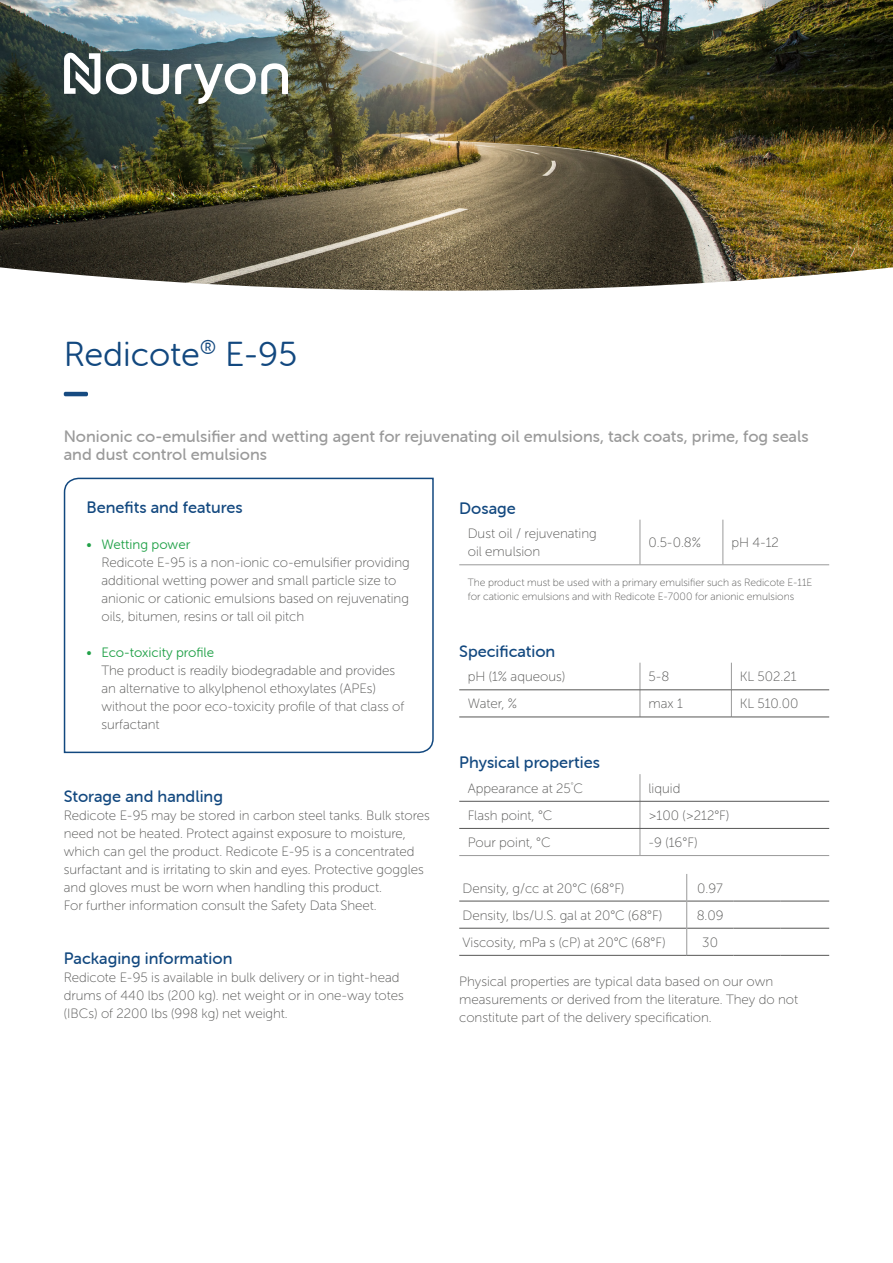
<style>
.page{position:relative;width:893px;height:1263px;background:#fff}
.page>*{position:absolute;margin:0;border:0;box-sizing:border-box;transform-origin:0 0}
._00_Fact_Sheet_Name{font:34.5px "Museo Sans Rounded 300";color:#12487f}
._20_Body_Copy_Intro{font:16.5px/18px "Museo Sans Rounded 500";color:#9a9a9a}
._12_Body_Subheading{font:16.5px "Museo Sans Rounded 500";color:#12487f}
._11_Body_Copy{font:13.5px/18px "Museo Sans Rounded 100";color:#575756}
._15_Body_Copy_Indent{font:13.5px/18px "Museo Sans Rounded 100";color:#575756}
._15_Body_Copy_Indent-2{font:13.5px "Museo Sans Rounded 300";color:#21a148}
._11_Body_Copy-2{font:10.5px/13.5px "Museo Sans Rounded 100";color:#575756}
</style>
<div class="page">
<img style="left:0;top:0;width:893px;height:291px">
<hr style="left:64px;top:392px;width:24px;height:4px;background:#174b81;border-radius:2px">
<hr style="left:640px;top:520px;width:1px;height:44px;background:#9a9a9a">
<hr style="left:722px;top:520px;width:1px;height:44px;background:#9a9a9a">
<hr style="left:459px;top:564px;width:181px;height:1px;background:#9a9a9a">
<hr style="left:640px;top:564px;width:83px;height:1px;background:#9a9a9a">
<hr style="left:723px;top:564px;width:106px;height:1px;background:#9a9a9a">
<svg style="left:640px;top:663px;width:1px;height:54px"></svg>
<svg style="left:731px;top:663px;width:1px;height:54px"></svg>
<hr style="left:459px;top:689px;width:181px;height:1px;background:#575756">
<hr style="left:459px;top:717px;width:181px;height:1px;background:#575756">
<hr style="left:640px;top:689px;width:91px;height:1px;background:#575756">
<hr style="left:640px;top:717px;width:91px;height:1px;background:#575756">
<hr style="left:731px;top:689px;width:98px;height:1px;background:#575756">
<hr style="left:731px;top:717px;width:98px;height:1px;background:#575756">
<svg style="left:640px;top:774px;width:1px;height:81px"></svg>
<hr style="left:459px;top:855px;width:181px;height:1px;background:#9a9a9a">
<hr style="left:640px;top:855px;width:189px;height:1px;background:#9a9a9a">
<hr style="left:459px;top:801px;width:181px;height:1px;background:#575756">
<hr style="left:640px;top:801px;width:189px;height:1px;background:#575756">
<hr style="left:459px;top:828px;width:181px;height:1px;background:#575756">
<hr style="left:640px;top:828px;width:189px;height:1px;background:#575756">
<hr style="left:459px;top:901px;width:227px;height:1px;background:#575756">
<hr style="left:459px;top:928px;width:227px;height:1px;background:#575756">
<hr style="left:687px;top:901px;width:46px;height:1px;background:#575756">
<hr style="left:733px;top:901px;width:47px;height:1px;background:#575756">
<hr style="left:780px;top:901px;width:49px;height:1px;background:#575756">
<hr style="left:687px;top:928px;width:46px;height:1px;background:#575756">
<hr style="left:733px;top:928px;width:47px;height:1px;background:#575756">
<hr style="left:780px;top:928px;width:49px;height:1px;background:#575756">
<hr style="left:459px;top:955px;width:228px;height:1px;background:#575756">
<hr style="left:687px;top:955px;width:46px;height:1px;background:#575756">
<hr style="left:733px;top:955px;width:47px;height:1px;background:#575756">
<hr style="left:780px;top:955px;width:49px;height:1px;background:#575756">
<svg style="left:686px;top:874px;width:1px;height:81px"></svg>
<svg style="left:64px;top:50px;width:224px;height:54px"></svg>
<svg style="left:63px;top:477px;width:371px;height:277px"></svg>
<p class="_00_Fact_Sheet_Name" style="left:64px;top:335px;width:235px">Redicote<sup>®</sup> E-95</p>
<p class="_20_Body_Copy_Intro" style="left:64px;top:427px;width:746px">Nonionic co-emulsifier and wetting agent for rejuvenating oil emulsions, tack coats, prime, fog seals and dust control emulsions</p>
<p class="_12_Body_Subheading" style="left:87px;top:498px;width:158px">Benefits and features</p>
<p class="_15_Body_Copy_Indent-2" style="left:87px;top:537px;width:105px">• Wetting power</p>
<p class="_15_Body_Copy_Indent" style="left:101px;top:553px;width:310px">Redicote E-95 is a non-ionic co-emulsifier providing additional wetting power and small particle size to anionic or cationic emulsions based on rejuvenating oils, bitumen, resins or tall oil pitch</p>
<p class="_15_Body_Copy_Indent-2" style="left:87px;top:645px;width:129px">• Eco-toxicity profile</p>
<p class="_15_Body_Copy_Indent" style="left:101px;top:661px;width:304px">The product is readily biodegradable and provides an alternative to alkylphenol ethoxylates (APEs) without the poor eco-toxicity profile of that class of surfactant</p>
<p class="_12_Body_Subheading" style="left:64px;top:787px;width:161px">Storage and handling</p>
<p class="_11_Body_Copy" style="left:64px;top:806px;width:368px">Redicote E-95 may be stored in carbon steel tanks. Bulk stores need not be heated. Protect against exposure to moisture, which can gel the product. Redicote E-95 is a concentrated surfactant and is irritating to skin and eyes. Protective goggles and gloves must be worn when handling this product.<br>For further information consult the Safety Data Sheet.</p>
<p class="_12_Body_Subheading" style="left:64px;top:949px;width:170px">Packaging information</p>
<p class="_11_Body_Copy" style="left:64px;top:968px;width:341px">Redicote E-95 is available in bulk delivery or in tight-head drums of 440 lbs (200 kg). net weight or in one-way totes (IBCs) of 2200 lbs (998 kg) net weight.</p>
<p class="_12_Body_Subheading" style="left:459px;top:499px;width:58px">Dosage</p>
<p class="_11_Body_Copy" style="left:468px;top:525px;width:131px">Dust oil / rejuvenating oil emulsion</p>
<p class="_11_Body_Copy" style="left:648px;top:534px;width:54px">0.5-0.8%</p>
<p class="_11_Body_Copy" style="left:731px;top:534px;width:49px">pH 4-12</p>
<p class="_11_Body_Copy-2" style="left:468px;top:576px;width:346px">The product must be used with a primary emulsifier such as Redicote E-11E for cationic emulsions and with Redicote E-7000 for anionic emulsions</p>
<p class="_12_Body_Subheading" style="left:459px;top:642px;width:98px">Specification</p>
<p class="_11_Body_Copy" style="left:468px;top:668px;width:99px">pH (1% aqueous)</p>
<p class="_11_Body_Copy" style="left:648px;top:668px;width:22px">5-8</p>
<p class="_11_Body_Copy" style="left:740px;top:668px;width:58px">KL 502.21</p>
<p class="_11_Body_Copy" style="left:468px;top:695px;width:51px">Water, %</p>
<p class="_11_Body_Copy" style="left:648px;top:695px;width:36px">max 1</p>
<p class="_11_Body_Copy" style="left:740px;top:695px;width:60px">KL 510.00</p>
<p class="_12_Body_Subheading" style="left:459px;top:753px;width:142px">Physical properties</p>
<p class="_11_Body_Copy" style="left:468px;top:779px;width:117px">Appearance at 25<sup>°</sup>C</p>
<p class="_11_Body_Copy" style="left:648px;top:779px;width:33px">liquid</p>
<p class="_11_Body_Copy" style="left:468px;top:806px;width:86px">Flash point, °C</p>
<p class="_11_Body_Copy" style="left:648px;top:806px;width:82px">&gt;100 (&gt;212°F)</p>
<p class="_11_Body_Copy" style="left:468px;top:833px;width:84px">Pour point, °C</p>
<p class="_11_Body_Copy" style="left:648px;top:833px;width:50px">-9 (16°F)</p>
<p class="_11_Body_Copy" style="left:462px;top:879px;width:163px">Density, g/cc at 20°C (68°F)</p>
<p class="_11_Body_Copy" style="left:697px;top:879px;width:27px">0.97</p>
<p class="_11_Body_Copy" style="left:462px;top:906px;width:201px">Density, lbs/U.S. gal at 20°C (68°F)</p>
<p class="_11_Body_Copy" style="left:697px;top:906px;width:28px">8.09</p>
<p class="_11_Body_Copy" style="left:462px;top:933px;width:205px">Viscosity, mPa s (cP) at 20°C (68°F)</p>
<p class="_11_Body_Copy" style="left:702px;top:933px;width:17px">30</p>
<p class="_11_Body_Copy" style="left:459px;top:972px;width:340px">Physical properties are typical data based on our own measurements or derived from the literature. They do not constitute part of the delivery specification.</p>
</div>
